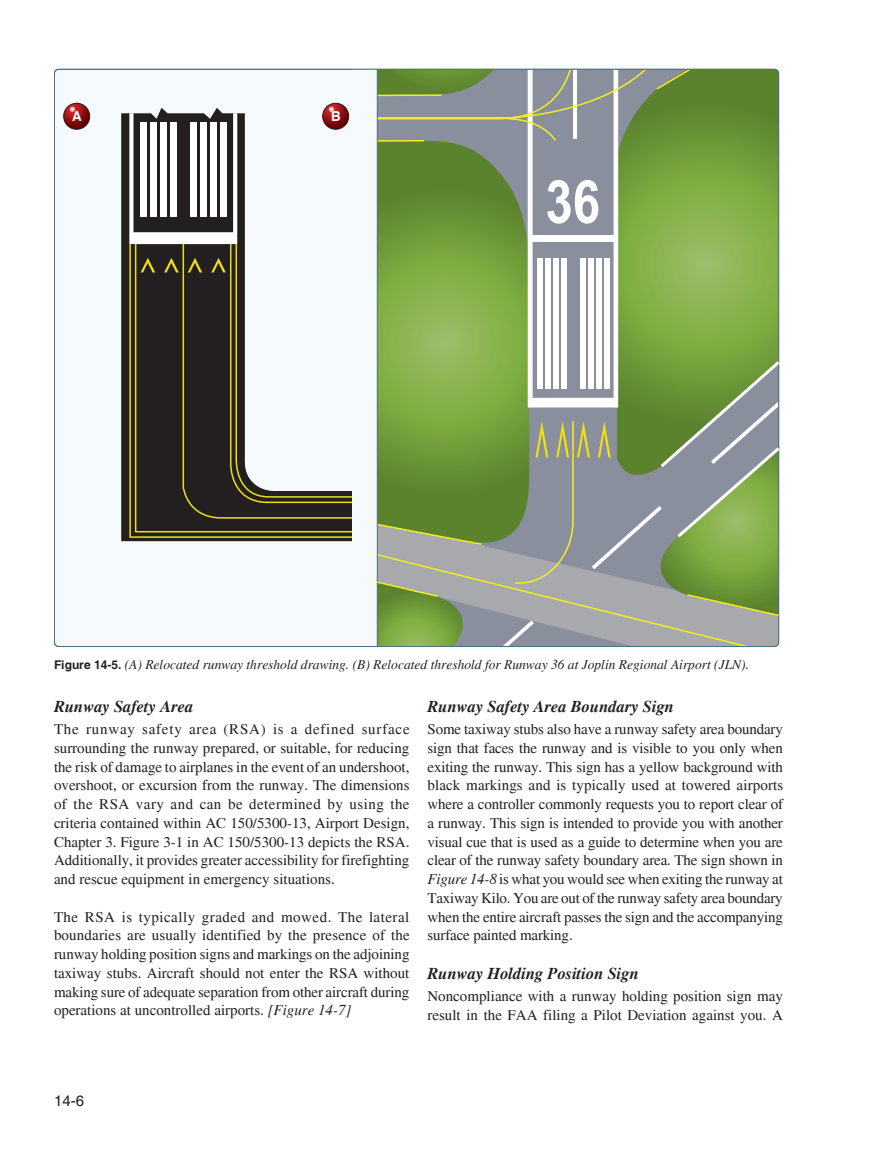
<style>
.page{position:relative;width:891px;height:1161px;background:#fff}
.page>*{position:absolute;margin:0;border:0;box-sizing:border-box;transform-origin:0 0}
.t1{font:700 60px "Arial Narrow";color:#fff}
.t2{font:italic 700 16.5px "Times";color:#231f20}
.t3{font:15px/18.8px "Times";color:#231f20;text-align:justify}
.t4{font:15px "Helvetica";color:#231f20}
.t5{font:italic 13.5px "Times";color:#231f20}
.s1{font-family:"Helvetica";font-weight:700;font-style:normal;font-size:12px}
.s2{font-style:italic}
</style>
<div class="page">
<div style="left:54px;top:69px;width:725px;height:577px;background:#f6fafc;border-radius:4px"></div>
<svg style="left:121px;top:113px;width:8px;height:428px;background:#282526"></svg>
<svg style="left:63px;top:103px;width:27px;height:27px"></svg>
<svg style="left:129px;top:69px;width:651px;height:577px"></svg>
<p class="t1" style="left:545px;top:156px;width:56px">36</p>
<p class="t5" style="left:54px;top:657px;width:697px"><span class="s1">Figure 14-5.</span> (A) Relocated runway threshold drawing. (B) Relocated threshold for Runway 36 at Joplin Regional Airport (JLN).</p>
<p class="t2" style="left:54px;top:697px;width:141px">Runway Safety Area</p>
<p class="t3" style="left:54px;top:720px;width:357px">The runway safety area (RSA) is a defined surface surrounding the runway prepared, or suitable, for reducing the risk of damage to airplanes in the event of an undershoot, overshoot, or excursion from the runway. The dimensions of the RSA vary and can be determined by using the criteria contained within AC 150/5300-13, Airport Design, Chapter 3. Figure 3-1 in AC 150/5300-13 depicts the RSA.<br>Additionally, it provides greater accessibility for firefighting and rescue equipment in emergency situations.</p>
<p class="t3" style="left:54px;top:907px;width:357px">The RSA is typically graded and mowed. The lateral boundaries are usually identified by the presence of the runway holding position signs and markings on the adjoining taxiway stubs. Aircraft should not enter the RSA without making sure of adequate separation from other aircraft during operations at uncontrolled airports. <span class="s2">[Figure 14-7]</span></p>
<p class="t2" style="left:428px;top:697px;width:248px">Runway Safety Area Boundary Sign</p>
<p class="t3" style="left:428px;top:720px;width:357px">Some taxiway stubs also have a runway safety area boundary sign that faces the runway and is visible to you only when exiting the runway. This sign has a yellow background with black markings and is typically used at towered airports where a controller commonly requests you to report clear of a runway. This sign is intended to provide you with another visual cue that is used as a guide to determine when you are clear of the runway safety boundary area. The sign shown in <span class="s2">Figure 14-8</span> is what you would see when exiting the runway at Taxiway Kilo. You are out of the runway safety area boundary when the entire aircraft passes the sign and the accompanying surface painted marking.</p>
<p class="t2" style="left:428px;top:964px;width:213px">Runway Holding Position Sign</p>
<p class="t3" style="left:428px;top:987px;width:357px">Noncompliance with a runway holding position sign may result in the FAA filing a Pilot Deviation against you. A</p>
<p class="t4" style="left:54px;top:1092px;width:32px">14-6</p>
</div>
